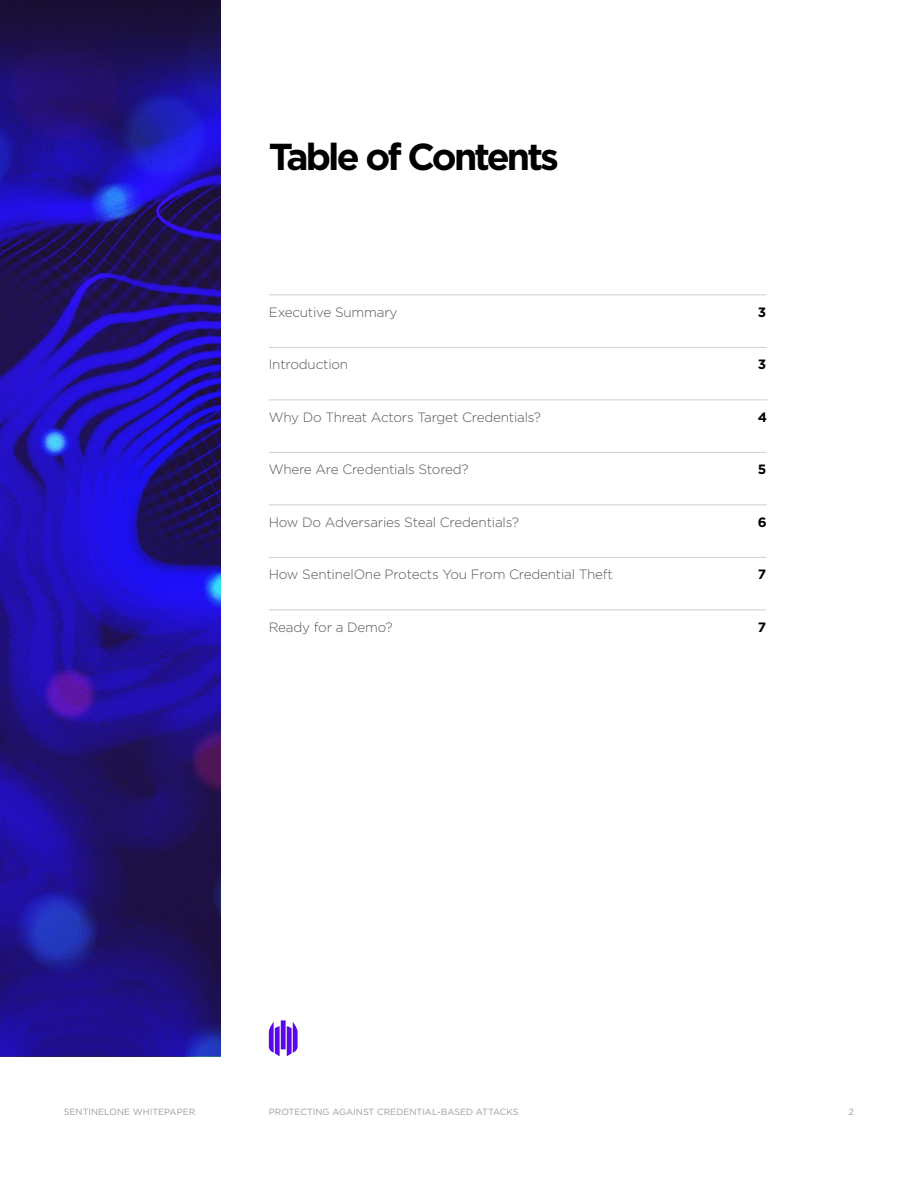
<style>
.page{position:relative;width:918px;height:1188px;background:#fff}
.page>*{position:absolute;margin:0;border:0;box-sizing:border-box;transform-origin:0 0}
.t1{font:700 37.5px "Gotham";letter-spacing:-.075em;color:#000}
.t2{font:300 13.5px "Gotham";letter-spacing:-.015em;color:#575756}
.t3{font:700 13.5px "Gotham";color:#000}
.t4{font:9px "Gotham";color:#9d9d9c}
</style>
<div class="page">
<svg style="left:0;top:0;width:221px;height:1056px;background:#20128c"></svg>
<hr style="left:269px;top:294px;width:497px;height:1px;background:#d0d0d0">
<hr style="left:269px;top:347px;width:497px;height:1px;background:#d0d0d0">
<hr style="left:269px;top:399px;width:498px;height:1px;background:#d0d0d0">
<hr style="left:269px;top:452px;width:498px;height:1px;background:#d0d0d0">
<hr style="left:269px;top:504px;width:498px;height:1px;background:#d0d0d0">
<hr style="left:269px;top:557px;width:497px;height:1px;background:#d0d0d0">
<hr style="left:269px;top:609px;width:497px;height:1px;background:#d0d0d0">
<svg style="left:269px;top:1020px;width:29px;height:36px"></svg>
<h1 class="t1" style="left:269px;top:131px;width:292px">Table of Contents</h1>
<p class="t2" style="left:269px;top:303px;width:130px">Executive Summary</p>
<p class="t3" style="left:758px;top:303px;width:10px">3</p>
<p class="t2" style="left:269px;top:356px;width:81px">Introduction</p>
<p class="t3" style="left:758px;top:355px;width:10px">3</p>
<p class="t2" style="left:269px;top:408px;width:274px">Why Do Threat Actors Target Credentials?</p>
<p class="t3" style="left:758px;top:408px;width:11px">4</p>
<p class="t2" style="left:269px;top:461px;width:201px">Where Are Credentials Stored?</p>
<p class="t3" style="left:758px;top:460px;width:10px">5</p>
<p class="t2" style="left:269px;top:513px;width:252px">How Do Adversaries Steal Credentials?</p>
<p class="t3" style="left:758px;top:513px;width:10px">6</p>
<p class="t2" style="left:269px;top:566px;width:346px">How SentinelOne Protects You From Credential Theft</p>
<p class="t3" style="left:758px;top:565px;width:10px">7</p>
<p class="t2" style="left:269px;top:618px;width:126px">Ready for a Demo?</p>
<p class="t3" style="left:758px;top:618px;width:10px">7</p>
<p class="t4" style="left:64px;top:1106px;width:133px">SENTINELONE WHITEPAPER</p>
<p class="t4" style="left:269px;top:1106px;width:251px">PROTECTING AGAINST CREDENTIAL-BASED ATTACKS</p>
<p class="t4" style="left:848px;top:1106px;width:7px">2</p>
</div>
